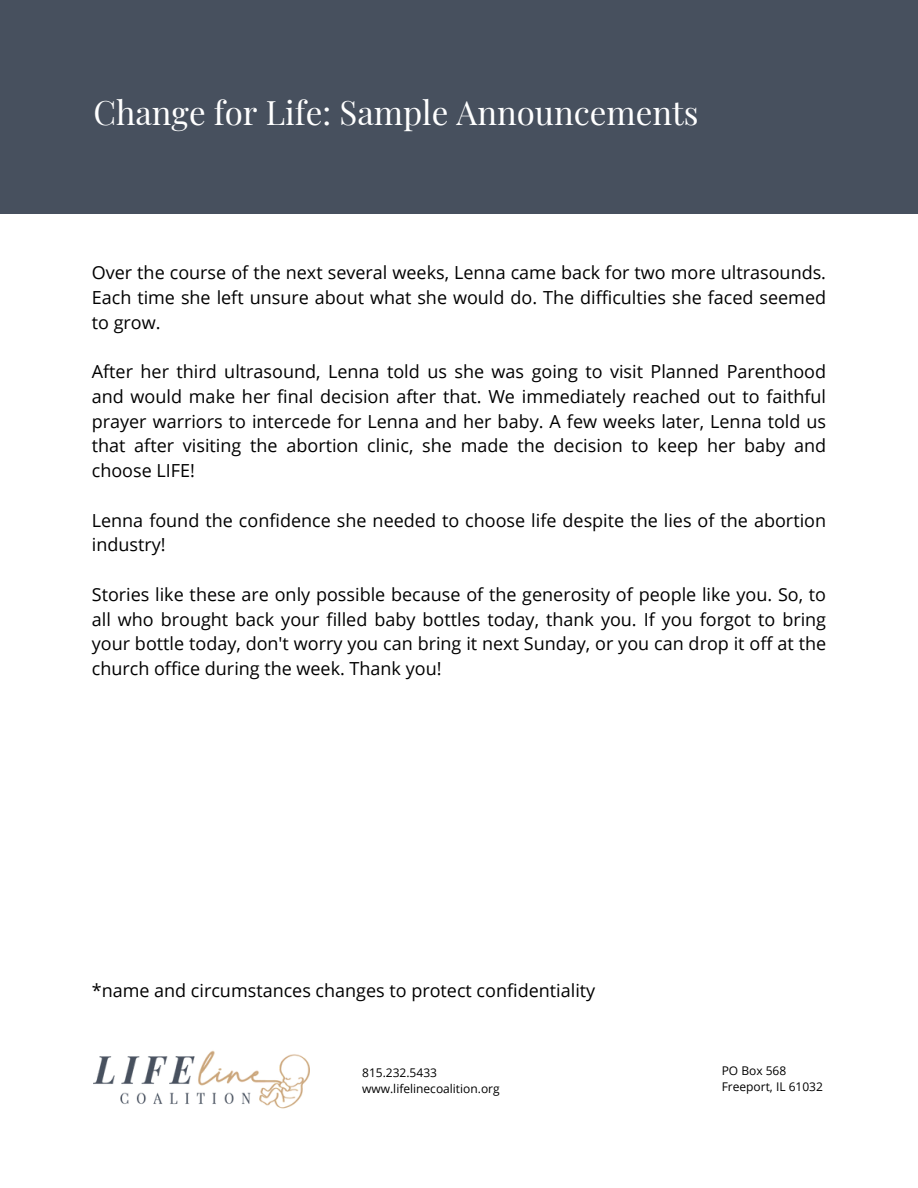
<style>
.page{position:relative;width:918px;height:1188px;background:#fff}
.page>*{position:absolute;margin:0;border:0;box-sizing:border-box;transform-origin:0 0}
.t1{font:33px "Playfair Display";color:#fff}
.t2{font:18px/24.8px "Open Sans";color:#000;text-align:justify}
.t3{font:12px "Open Sans";color:#000}
</style>
<div class="page">
<img style="left:93px;top:1050px;width:216px;height:59px">
<div style="left:0;top:0;width:918px;height:214px;background:#47505e"></div>
<p class="t1" style="left:93px;top:89px;width:607px">Change for Life: Sample Announcements</p>
<p class="t2" style="left:92px;top:260px;width:736px">Over the course of the next several weeks, Lenna came back for two more ultrasounds.<br>Each time she left unsure about what she would do. The difficulties she faced seemed to grow.</p>
<p class="t2" style="left:92px;top:359px;width:736px">After her third ultrasound, Lenna told us she was going to visit Planned Parenthood and would make her final decision after that. We immediately reached out to faithful prayer warriors to intercede for Lenna and her baby. A few weeks later, Lenna told us that after visiting the abortion clinic, she made the decision to keep her baby and choose LIFE!</p>
<p class="t2" style="left:92px;top:507px;width:736px">Lenna found the confidence she needed to choose life despite the lies of the abortion industry!</p>
<p class="t2" style="left:92px;top:581px;width:736px">Stories like these are only possible because of the generosity of people like you. So, to all who brought back your filled baby bottles today, thank you. If you forgot to bring your bottle today, don't worry you can bring it next Sunday, or you can drop it off at the church office during the week. Thank you!</p>
<p class="t2" style="left:92px;top:977px;width:505px">*name and circumstances changes to protect confidentiality</p>
<p class="t3" style="left:362px;top:1065px;width:76px">815.232.5433</p>
<p class="t3" style="left:362px;top:1081px;width:139px">www.lifelinecoalition.org</p>
<p class="t3" style="left:722px;top:1062px;width:66px">PO Box 568</p>
<p class="t3" style="left:722px;top:1078px;width:103px">Freeport, IL 61032</p>
</div>
